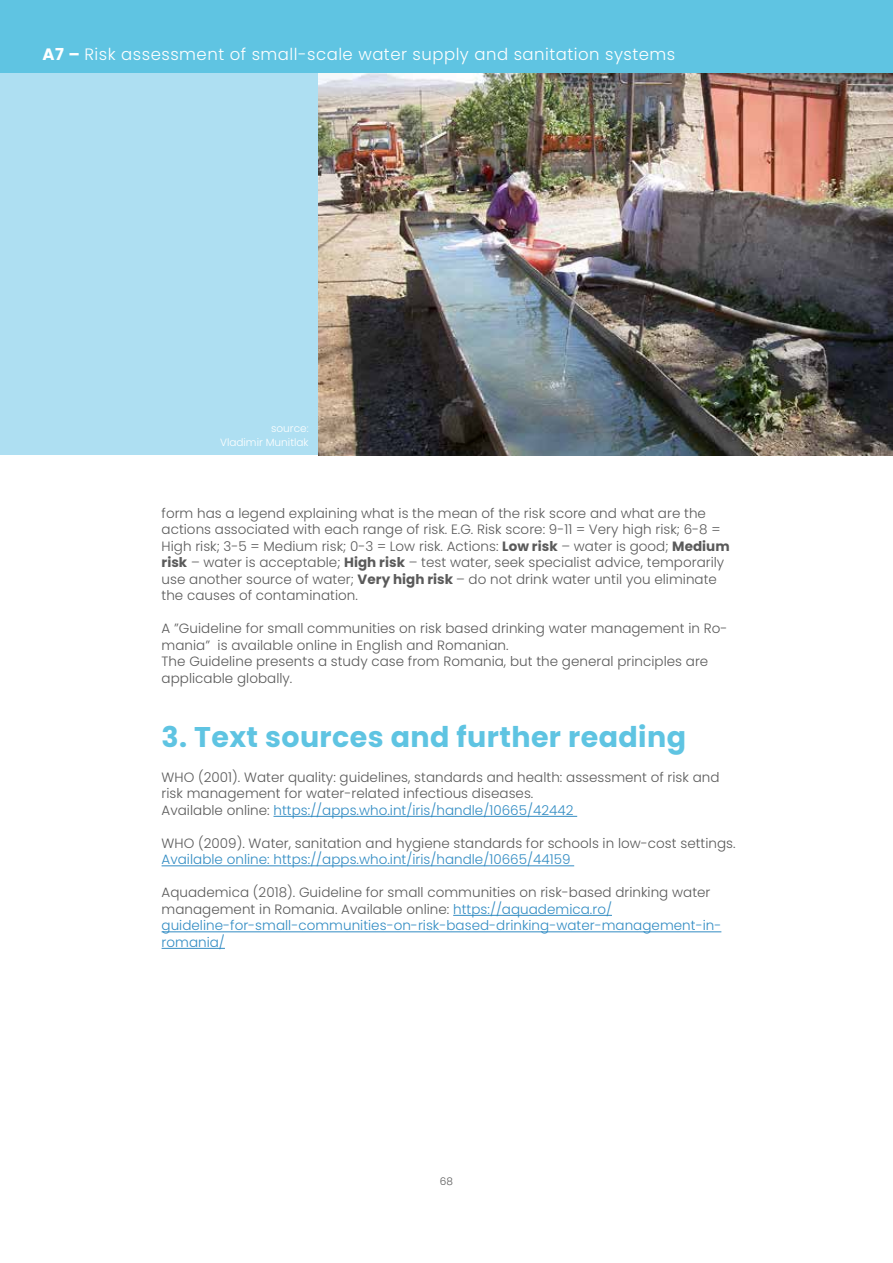
<style>
.page{position:relative;width:893px;height:1263px;background:#fff}
.page>*{position:absolute;margin:0;border:0;box-sizing:border-box;transform-origin:0 0}
.t1{font:700 28.5px "Poppins";letter-spacing:.015em;color:#5fc4e2}
.t2{font:300 16.5px "Poppins";letter-spacing:.03em;color:#fff}
.t3{font:300 13.5px/16.5px "Poppins";color:#5a5a5a}
.t4{font:300 13.5px "Poppins";color:#328cc3}
.t5{font:300 10.5px/13.5px "Poppins";color:#fff;text-align:right}
.t6{font:300 10.5px "Poppins";color:#5a5a5a}
.s1{font-weight:700}
.s2{color:#328cc3}
</style>
<div class="page">
<div style="left:0;top:72px;width:893px;height:383px;background:#aedff2"></div>
<img style="left:318px;top:72px;width:575px;height:383px">
<div style="left:0;top:0;width:893px;height:72px;background:#5fc4e2"></div>
<hr style="left:273px;top:816px;width:304px;height:1px;background:#328cc3">
<hr style="left:162px;top:865px;width:412px;height:1px;background:#328cc3">
<hr style="left:453px;top:915px;width:159px;height:1px;background:#328cc3">
<hr style="left:162px;top:931px;width:559px;height:1px;background:#328cc3">
<hr style="left:162px;top:948px;width:63px;height:1px;background:#328cc3">
<p class="t2" style="left:43px;top:44px;width:634px"><span class="s1">A7 –</span> Risk assessment of small-scale water supply and sanitation systems</p>
<p class="t5" style="left:220px;top:422px;width:90px">source:<br>Vladimir Munitlak</p>
<p class="t3" style="left:162px;top:505px;width:570px">form has a legend explaining what is the mean of the risk score and what are the actions associated with each range of risk. E.G. Risk score: 9-11 = Very high risk; 6-8 = High risk; 3-5 = Medium risk; 0-3 = Low risk. Actions: <span class="s1">Low risk</span> – water is good; <span class="s1">Medium risk</span> – water is acceptable; <span class="s1">High risk</span> – test water, seek specialist advice, temporarily use another source of water; <span class="s1">Very high risk</span> – do not drink water until you eliminate the causes of contamination.</p>
<p class="t3" style="left:162px;top:620px;width:567px">A ”Guideline for small communities on risk based drinking water management in Ro&shy;mania” is available online in English and Romanian.<br>The Guideline presents a study case from Romania, but the general principles are applicable globally.</p>
<h1 class="t1" style="left:162px;top:721px;width:526px">3. Text sources and further reading</h1>
<p class="t3" style="left:162px;top:769px;width:559px">WHO (2001). Water quality: guidelines, standards and health: assessment of risk and risk management for water-related infectious diseases.<br>Available online: <span class="s2">https://apps.who.int/iris/handle/10665/42442</span></p>
<p class="t3" style="left:162px;top:835px;width:575px">WHO (2009). Water, sanitation and hygiene standards for schools in low-cost settings.</p>
<p class="t4" style="left:162px;top:852px;width:410px">Available online: https://apps.who.int/iris/handle/10665/44159</p>
<p class="t3" style="left:162px;top:884px;width:561px">Aquademica (2018). Guideline for small communities on risk-based drinking water management in Romania. Available online: <span class="s2">https://aquademica.ro/ guideline-for-small-communities-on-risk-based-drinking-water-management-in&shy;romania/</span></p>
<p class="t6" style="left:440px;top:1175px;width:15px">68</p>
</div>
